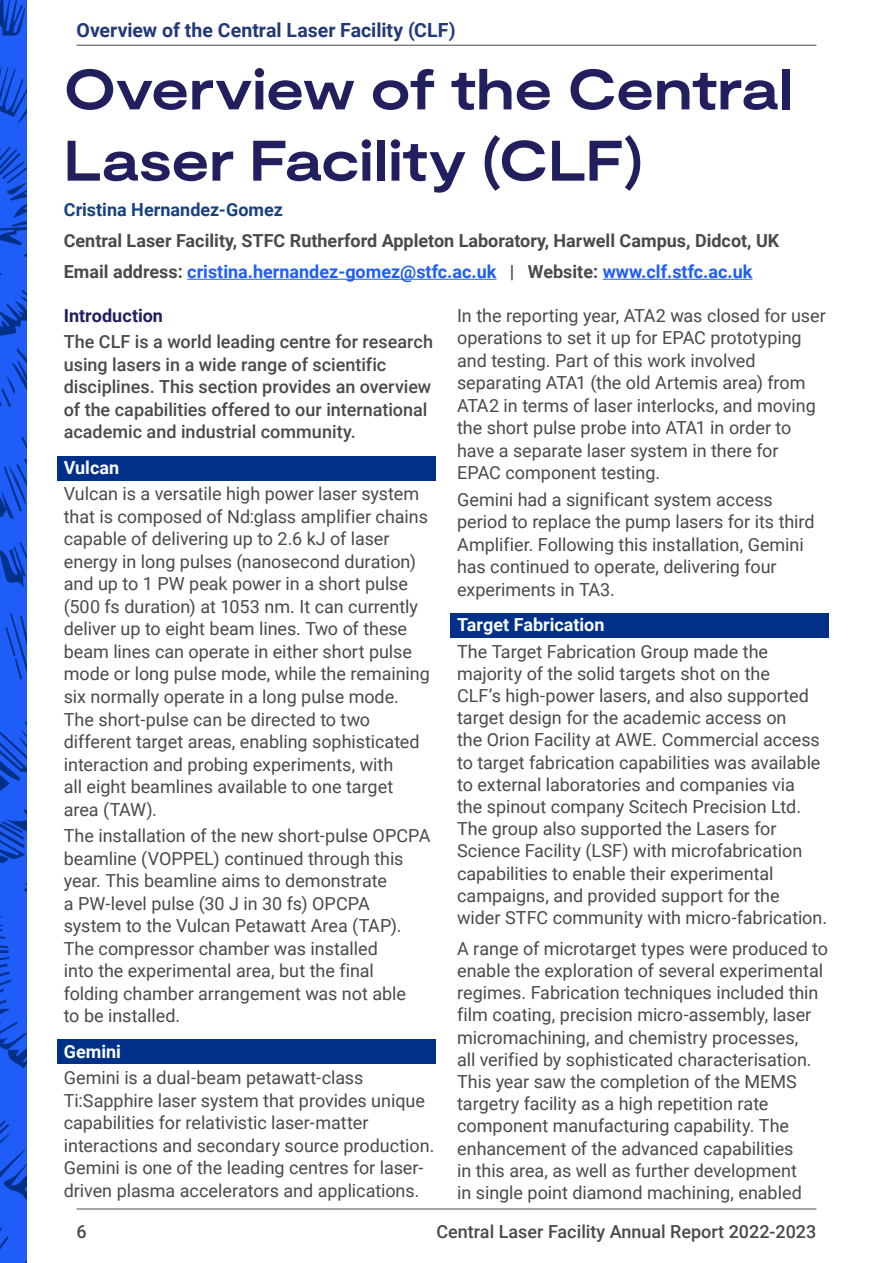
<style>
.page{position:relative;width:893px;height:1263px;background:#fff}
.page>*{position:absolute;margin:0;border:0;box-sizing:border-box;transform-origin:0 0}
.t1{font:700 expanded 57px/71.2px "Moderat";color:#211f5e}
.t2{font:700 19.5px "Roboto";color:#213977}
.Body_copy{font:18px/22.5px "Roboto";letter-spacing:-.005em;color:#4a4a49}
.Body_copy_Medium{font:500 18px/22.5px "Roboto";color:#4a4a49}
.H2_Article_Title_grey{font:700 18px "Roboto";color:#4a4a49}
.H2_Article_Title_grey-2{font:700 18px "Roboto";color:#1e5df8}
.H3_subtitles_EPAC{font:700 18px "Roboto";color:#fdfdfd}
.H2_Article_Title_blue{font:700 18px "Roboto";color:#184180}
.H3_subtitles{font:700 18px "Roboto";letter-spacing:.005em;color:#211f5e}
.s1{color:#4a4a49}
</style>
<div class="page">
<hr style="left:77px;top:1209px;width:739px;height:1px;background:#4a4a49">
<div style="left:0;top:0;width:27px;height:1263px;background:#1e5df8"></div>
<svg style="left:0;top:0;width:26px;height:36px"></svg>
<svg style="left:0;top:64px;width:27px;height:59px"></svg>
<svg style="left:0;top:437px;width:27px;height:82px"></svg>
<svg style="left:0;top:290px;width:27px;height:46px"></svg>
<svg style="left:0;top:146px;width:27px;height:129px"></svg>
<svg style="left:6px;top:613px;width:21px;height:66px"></svg>
<svg style="left:0;top:348px;width:27px;height:59px"></svg>
<svg style="left:0;top:1227px;width:27px;height:36px"></svg>
<svg style="left:0;top:1120px;width:27px;height:80px"></svg>
<svg style="left:0;top:721px;width:27px;height:142px"></svg>
<svg style="left:0;top:883px;width:27px;height:185px"></svg>
<svg style="left:0;top:542px;width:27px;height:45px"></svg>
<hr style="left:77px;top:45px;width:739px;height:1px;background:#4a4a49">
<hr style="left:187px;top:279px;width:309px;height:1px;background:#1e5df8">
<hr style="left:603px;top:279px;width:149px;height:1px;background:#1e5df8">
<div style="left:57px;top:456px;width:379px;height:24px;background:#003088"></div>
<div style="left:57px;top:1040px;width:379px;height:24px;background:#003088"></div>
<div style="left:451px;top:613px;width:378px;height:25px;background:#003088"></div>
<p class="t2" style="left:77px;top:16px;width:381px">Overview of the Central Laser Facility (CLF)</p>
<h1 class="t1" style="left:64px;top:57px;width:731px">Overview of the Central<br>Laser Facility (CLF)</h1>
<h2 class="H2_Article_Title_blue" style="left:64px;top:197px;width:221px">Cristina Hernandez-Gomez</h2>
<h2 class="H2_Article_Title_grey" style="left:64px;top:228px;width:717px">Central Laser Facility, STFC Rutherford Appleton Laboratory, Harwell Campus, Didcot, UK</h2>
<h2 class="H2_Article_Title_grey-2" style="left:64px;top:259px;width:690px"><span class="s1">Email address:</span> cristina.hernandez-gomez@stfc.ac.uk <span class="s1">| Website:</span> www.clf.stfc.ac.uk</h2>
<h3 class="H3_subtitles" style="left:64px;top:303px;width:101px">Introduction</h3>
<p class="Body_copy_Medium" style="left:64px;top:330px;width:371px">The CLF is a world leading centre for research using lasers in a wide range of scientific disciplines. This section provides an overview of the capabilities offered to our international academic and industrial community.</p>
<h3 class="H3_subtitles_EPAC" style="left:64px;top:455px;width:57px">Vulcan</h3>
<p class="Body_copy" style="left:64px;top:482px;width:368px">Vulcan is a versatile high power laser system that is composed of Nd:glass amplifier chains capable of delivering up to 2.6 kJ of laser energy in long pulses (nanosecond duration) and up to 1 PW peak power in a short pulse (500 fs duration) at 1053 nm. It can currently deliver up to eight beam lines. Two of these beam lines can operate in either short pulse mode or long pulse mode, while the remaining six normally operate in a long pulse mode.<br>The short-pulse can be directed to two different target areas, enabling sophisticated interaction and probing experiments, with<br>all eight beamlines available to one target area (TAW).</p>
<p class="Body_copy" style="left:64px;top:824px;width:368px">The installation of the new short-pulse OPCPA beamline (VOPPEL) continued through this year. This beamline aims to demonstrate<br>a PW-level pulse (30 J in 30 fs) OPCPA system to the Vulcan Petawatt Area (TAP).<br>The compressor chamber was installed<br>into the experimental area, but the final folding chamber arrangement was not able<br>to be installed.</p>
<h3 class="H3_subtitles_EPAC" style="left:64px;top:1038px;width:59px">Gemini</h3>
<p class="Body_copy" style="left:64px;top:1066px;width:372px">Gemini is a dual-beam petawatt-class Ti:Sapphire laser system that provides unique capabilities for relativistic laser-matter interactions and secondary source production.<br>Gemini is one of the leading centres for laser&shy;driven plasma accelerators and applications.</p>
<p class="Body_copy" style="left:457px;top:303px;width:370px">In the reporting year, ATA2 was closed for user operations to set it up for EPAC prototyping and testing. Part of this work involved separating ATA1 (the old Artemis area) from ATA2 in terms of laser interlocks, and moving the short pulse probe into ATA1 in order to have a separate laser system in there for EPAC component testing.</p>
<p class="Body_copy" style="left:457px;top:488px;width:359px">Gemini had a significant system access period to replace the pump lasers for its third Amplifier. Following this installation, Gemini has continued to operate, delivering four experiments in TA3.</p>
<h3 class="H3_subtitles_EPAC" style="left:457px;top:612px;width:149px">Target Fabrication</h3>
<p class="Body_copy" style="left:457px;top:639px;width:372px">The Target Fabrication Group made the majority of the solid targets shot on the<br>CLF’s high-power lasers, and also supported target design for the academic access on<br>the Orion Facility at AWE. Commercial access to target fabrication capabilities was available to external laboratories and companies via<br>the spinout company Scitech Precision Ltd.<br>The group also supported the Lasers for Science Facility (LSF) with microfabrication capabilities to enable their experimental campaigns, and provided support for the wider STFC community with micro-fabrication.</p>
<p class="Body_copy" style="left:457px;top:936px;width:372px">A range of microtarget types were produced to enable the exploration of several experimental regimes. Fabrication techniques included thin film coating, precision micro-assembly, laser micromachining, and chemistry processes,<br>all verified by sophisticated characterisation.<br>This year saw the completion of the MEMS targetry facility as a high repetition rate component manufacturing capability. The enhancement of the advanced capabilities<br>in this area, as well as further development<br>in single point diamond machining, enabled</p>
<p class="Body_copy_Medium" style="left:77px;top:1219px;width:12px">6</p>
<p class="Body_copy_Medium" style="left:436px;top:1219px;width:381px">Central Laser Facility Annual Report 2022-2023</p>
</div>
